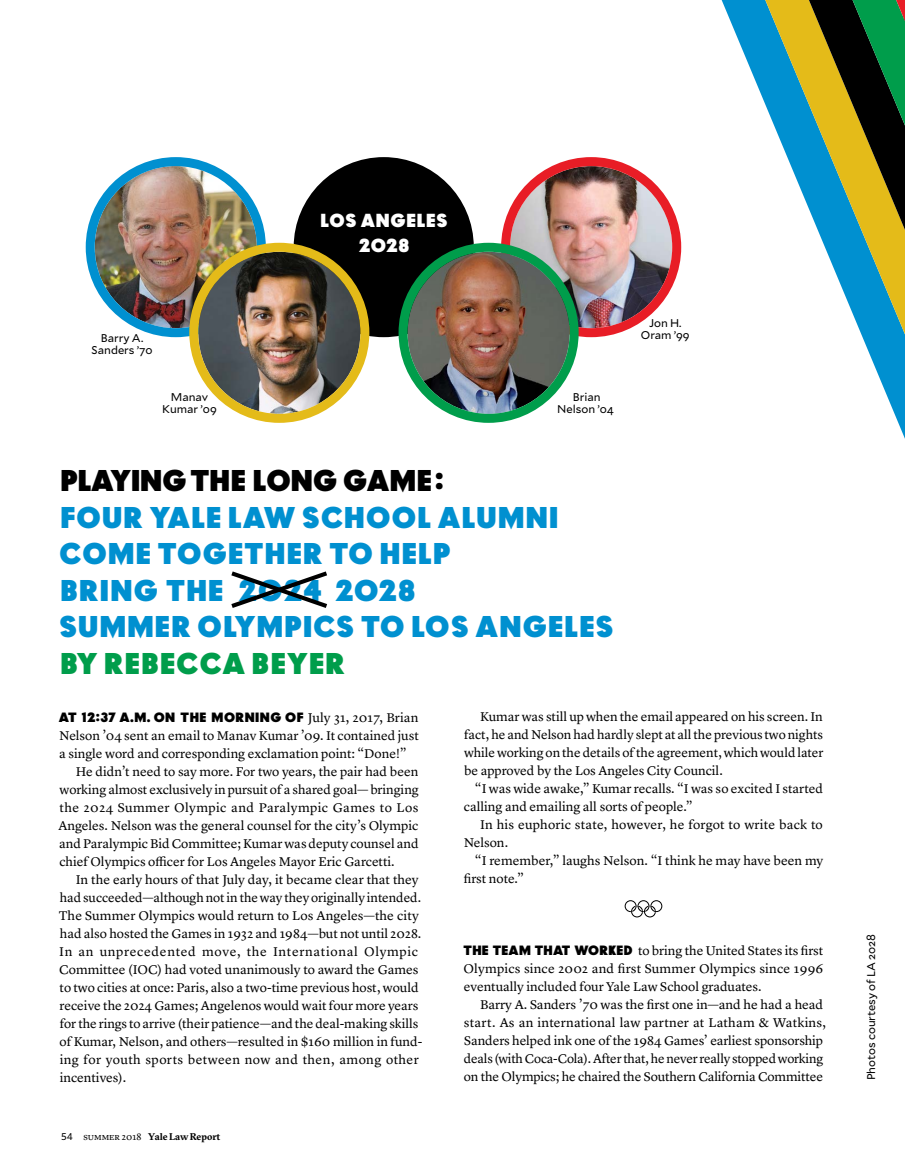
<style>
.page{position:relative;width:905px;height:1175px;background:#fff}
.page>*{position:absolute;margin:0;border:0;box-sizing:border-box;transform-origin:0 0}
.t1{font:33.45px/36.6px "Budmo Solid";letter-spacing:.04em;color:#0090d0}
.t2{font:33.45px "Budmo Solid";color:#000}
.t3{font:33.45px "Budmo Solid";letter-spacing:.04em;color:#009d4b}
.t4{font:21px/25.8px "Budmo Solid";letter-spacing:.04em;color:#fff;text-align:center}
.t5{font:15px "Budmo Solid";letter-spacing:.03em;color:#000}
.t6{font:13.2px/18px "Lyon Text";color:#000}
.t7{font:13.2px "Lyon Text";letter-spacing:.03em;color:#000}
.t8{font:13.2px "Lyon Text";letter-spacing:.05em;color:#000}
.t9{font:11.25px/12px "Mallory";color:#000;text-align:center}
.t10{font:700 9.75px "GT Sectra Trial";color:#000}
.s1{font-family:"Lyon Text";font-size:13.2px}
.s2{font-family:"Budmo Solid";font-size:15px}
.s3{font-family:"Mallory";font-weight:400}
.s4{font-family:"Lyon Text";font-weight:400;font-size:9.45px}
.s5{font-family:"Lyon Text";font-weight:400}
</style>
<div class="page">
<svg style="left:721px;top:0;width:183px;height:436px"></svg>
<svg style="left:765px;top:0;width:139px;height:334px"></svg>
<svg style="left:808px;top:0;width:96px;height:230px"></svg>
<svg style="left:624px;top:900px;width:38px;height:17px"></svg>
<svg style="left:231px;top:571px;width:96px;height:37px"></svg>
<img style="left:95px;top:166px;width:162px;height:162px;border-radius:81px">
<div style="left:86px;top:157px;width:180px;height:180px;border:9px solid #0090d0;border-radius:50%"></div>
<img style="left:510px;top:166px;width:162px;height:162px;border-radius:81px">
<div style="left:501px;top:157px;width:180px;height:180px;border:9px solid #e81d26;border-radius:50%"></div>
<div style="left:298px;top:162px;width:171px;height:171px;background:#000;border-radius:50%"></div>
<div style="left:294px;top:157px;width:180px;height:180px;border:9px solid #000;border-radius:50%"></div>
<img style="left:198px;top:252px;width:162px;height:162px;border-radius:81px">
<div style="left:189px;top:243px;width:180px;height:180px;border:9px solid #e4bb19;border-radius:50%"></div>
<img style="left:407px;top:252px;width:162px;height:162px;border-radius:81px">
<div style="left:398px;top:243px;width:180px;height:180px;border:9px solid #009d4b;border-radius:50%"></div>
<h2 class="t4" style="left:320px;top:207px;width:128px">LOS ANGELES<br>2O28</h2>
<p class="t9" style="left:92px;top:331px;width:63px">Barry A.<br>Sanders ’70</p>
<p class="t9" style="left:162px;top:390px;width:56px">Manav<br>Kumar ’09</p>
<p class="t9" style="left:557px;top:390px;width:58px">Brian<br>Nelson ’04</p>
<p class="t9" style="left:641px;top:317px;width:50px">Jon H.<br>Oram ’99</p>
<h1 class="t2" style="left:60px;top:461px;width:385px">PLAYING THE LONG GAME :</h1>
<h1 class="t1" style="left:59px;top:498px;width:555px">FOUR YALE LAW SCHOOL ALUMNI<br>COME TOGETHER TO HELP<br>BRING THE 2O24 2O28<br>SUMMER OLYMPICS TO LOS ANGELES</h1>
<h1 class="t3" style="left:60px;top:644px;width:286px">BY REBECCA BEYER</h1>
<p class="t6" style="left:464px;top:706px;width:361px;text-align:justify;text-indent:16px">Kumar was still up when the email appeared on his screen. In fact, he and Nelson had hardly slept at all the previous two nights while working on the details of the agreement, which would later be approved by the Los Angeles City Council.</p>
<p class="t6" style="left:464px;top:778px;width:361px;text-indent:11px">“I was wide awake,” Kumar recalls. “I was so excited I started calling and emailing all sorts of people.”</p>
<p class="t6" style="left:463px;top:814px;width:361px;text-indent:16px">In his euphoric state, however, he forgot to write back to<br>Nelson.</p>
<p class="t6" style="left:464px;top:850px;width:361px;text-indent:11px">“I remember,” laughs Nelson. “I think he may have been my first note.”</p>
<p class="t5" style="left:59px;top:709px;width:361px">AT 12:37 A.M. ON THE MORNING OF <span class="s1">July 31, 2017, Brian</span></p>
<p class="t6" style="left:59px;top:725px;width:361px">Nelson ’04 sent an email to Manav Kumar ’09. It contained just</p>
<p class="t6" style="left:59px;top:743px;width:349px">a single word and corresponding exclamation point: “Done!”</p>
<p class="t6" style="left:76px;top:761px;width:344px">He didn’t need to say more. For two years, the pair had been</p>
<p class="t6" style="left:60px;top:779px;width:360px">working almost exclusively in pursuit of a shared goal— bringing</p>
<p class="t7" style="left:60px;top:797px;width:360px">the 2024 Summer Olympic and Paralympic Games to Los</p>
<p class="t6" style="left:58px;top:815px;width:361px">Angeles. Nelson was the general counsel for the city’s Olympic</p>
<p class="t6" style="left:59px;top:833px;width:361px">and Paralympic Bid Committee; Kumar was deputy counsel and</p>
<p class="t6" style="left:59px;top:851px;width:337px">chief Olympics officer for Los Angeles Mayor Eric Garcetti.</p>
<p class="t6" style="left:76px;top:869px;width:344px">In the early hours of that July day, it became clear that they</p>
<p class="t6" style="left:60px;top:887px;width:363px">had succeeded—although not in the way they originally intended.</p>
<p class="t6" style="left:59px;top:905px;width:361px">The Summer Olympics would return to Los Angeles—the city</p>
<p class="t6" style="left:60px;top:923px;width:363px">had also hosted the Games in 1932 and 1984—but not until 2028.</p>
<p class="t8" style="left:59px;top:941px;width:360px">In an unprecedented move, the International Olympic</p>
<p class="t6" style="left:59px;top:959px;width:361px">Committee (IOC) had voted unanimously to award the Games</p>
<p class="t6" style="left:60px;top:977px;width:360px">to two cities at once: Paris, also a two-time previous host, would</p>
<p class="t6" style="left:59px;top:995px;width:360px">receive the 2024 Games; Angelenos would wait four more years</p>
<p class="t6" style="left:60px;top:1013px;width:360px">for the rings to arrive (their patience—and the deal-making skills</p>
<p class="t6" style="left:59px;top:1031px;width:364px">of Kumar, Nelson, and others—resulted in $160 million in fund-</p>
<p class="t7" style="left:60px;top:1049px;width:360px">ing for youth sports between now and then, among other</p>
<p class="t6" style="left:60px;top:1067px;width:68px">incentives).</p>
<p class="t6" style="left:463px;top:940px;width:361px;text-align:justify"><span class="s2">THE TEAM THAT WORKED</span> to bring the United States its first Olympics since 2002 and first Summer Olympics since 1996 eventually included four Yale Law School graduates.</p>
<p class="t6" style="left:464px;top:994px;width:363px;text-indent:16px">Barry A. Sanders ’70 was the first one in—and he had a head start. As an international law partner at Latham &amp; Watkins, Sanders helped ink one of the 1984 Games’ earliest sponsorship deals (with Coca-Cola). After that, he never really stopped working on the Olympics; he chaired the Southern California Committee</p>
<p class="t10" style="left:61px;top:1132px;width:161px"><span class="s3">54</span> <span class="s4">summer</span> <span class="s5">2018</span> Yale LawReport</p>
<p class="t9" style="left:864px;top:1080px;width:148px;rotate:-90deg">Photos courtesy of LA 2028</p>
</div>
